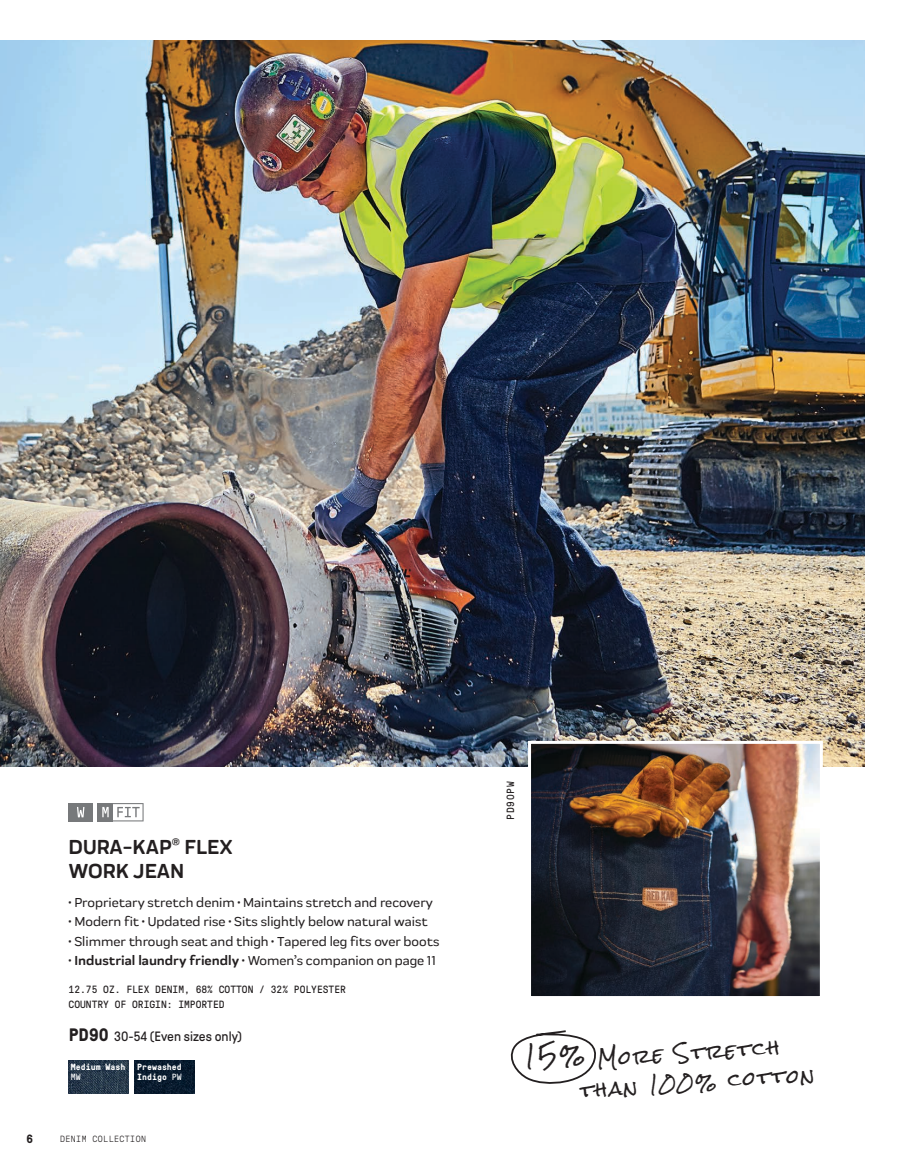
<style>
.page{position:relative;width:905px;height:1175px;background:#fff}
.page>*{position:absolute;margin:0;border:0;box-sizing:border-box;transform-origin:0 0}
.t1{font:700 21px/24px "Praktika Rnd";color:#231f20}
.t2{font:18.3px/29.2px "Rock Salt";color:#231f20}
.t3{font:500 13.5px "Praktika Rnd";color:#231f20}
.t4{font:13.5px "GT Pressura";color:#231f20}
.t5{font:700 12px "GT Pressura Mono";color:#231f20}
.t6{font:10.5px/15px "GT Pressura Mono";color:#231f20}
.t7{font:700 9px/9.8px "GT Pressura Mono";color:#fff}
.t8{font:300 9px "GT Pressura Mono";letter-spacing:.05em;color:#231f20}
.t9{font:9px "GT Pressura Mono";color:#fff}
.s1{font-weight:700}
.s2{font-weight:700;font-size:18px}
.s3{font-weight:400}
</style>
<div class="page">
<img style="left:0;top:40px;width:864px;height:727px">
<div style="left:69px;top:803px;width:24px;height:18px;background:#77797b"></div>
<svg style="left:77px;top:807px;width:7px;height:10px"></svg>
<svg style="left:97px;top:803px;width:47px;height:18px"></svg>
<img style="left:135px;top:1060px;width:60px;height:33px">
<img style="left:69px;top:1060px;width:60px;height:33px">
<svg style="left:510px;top:1030px;width:86px;height:54px"></svg>
<img style="left:532px;top:745px;width:286px;height:250px">
<div style="left:528px;top:741px;width:294px;height:258px;border:3px solid #fff"></div>
<h1 class="t1" style="left:69px;top:833px;width:166px">DURA-KAP<sup>®</sup> FLEX<br>WORK JEAN</h1>
<p class="t3" style="left:69px;top:892px;width:366px">• Proprietary stretch denim • Maintains stretch and recovery</p>
<p class="t3" style="left:69px;top:911px;width:360px">• Modern fit • Updated rise • Sits slightly below natural waist</p>
<p class="t3" style="left:69px;top:931px;width:372px">• Slimmer through seat and thigh • Tapered leg fits over boots</p>
<p class="t3" style="left:69px;top:950px;width:369px">• <span class="s1">Industrial laundry friendly</span> • Women’s companion on page 11</p>
<p class="t6" style="left:69px;top:981px;width:279px">12.75 OZ. FLEX DENIM, 68% COTTON / 32% POLYESTER<br>COUNTRY OF ORIGIN: IMPORTED</p>
<p class="t4" style="left:69px;top:1028px;width:175px"><span class="s2">PD90</span> 30-54 (Even sizes only)</p>
<p class="t7" style="left:137px;top:1061px;width:46px">Prewashed<br>Indigo <span class="s3">PW</span></p>
<p class="t7" style="left:71px;top:1061px;width:56px">Medium Wash</p>
<p class="t9" style="left:71px;top:1071px;width:11px">MW</p>
<p class="t5" style="left:26px;top:1130px;width:8px">6</p>
<p class="t8" style="left:60px;top:1133px;width:87px">DENIM COLLECTION</p>
<p class="t6" style="left:503px;top:820px;width:40px;rotate:-90deg">PD90PW</p>
<h2 class="t2" style="left:578px;top:1045px;width:236px;text-indent:-54px;rotate:-3deg"><sup>15%</sup> More Stretch than 100% cotton</h2>
</div>
